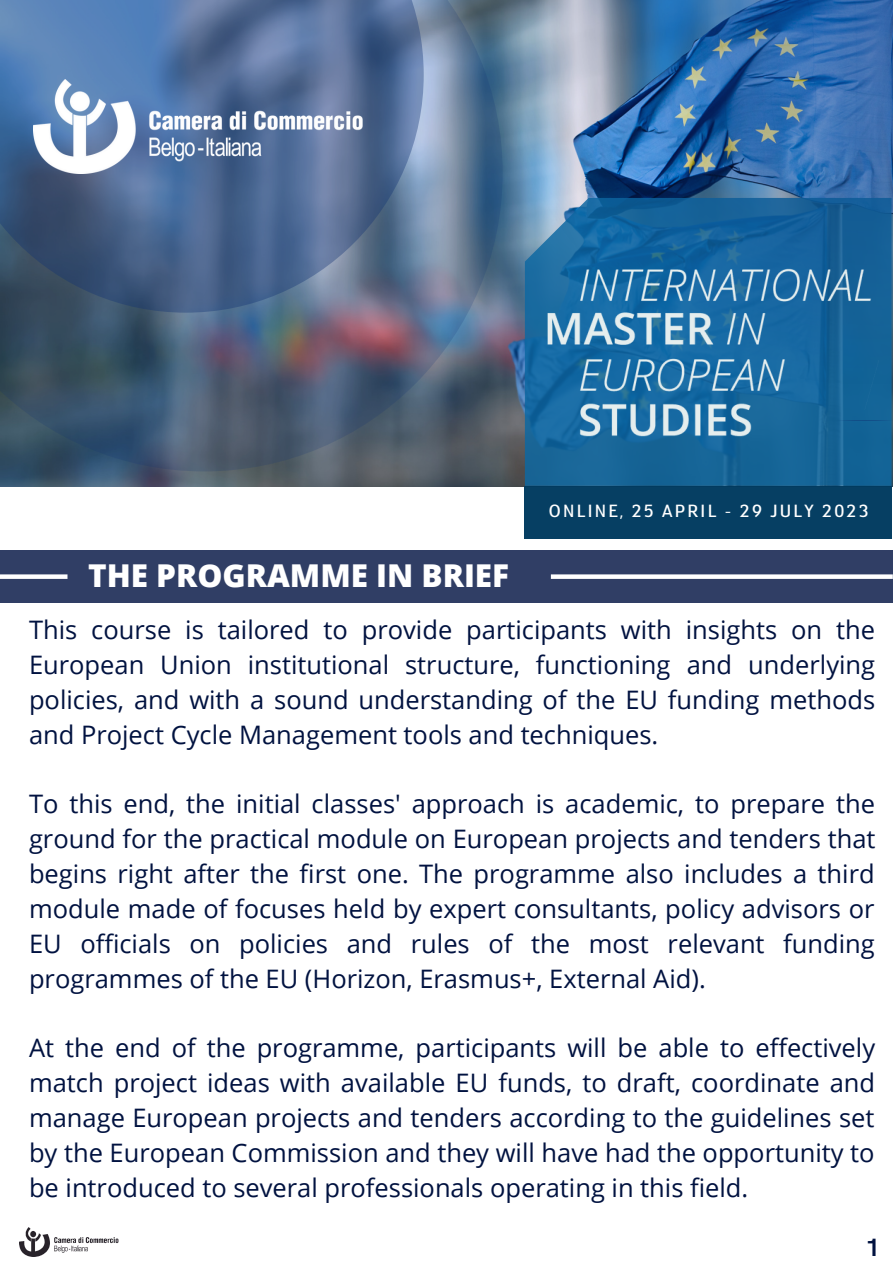
<style>
.page{position:relative;width:893px;height:1264px;background:#fff}
.page>*{position:absolute;margin:0;border:0;box-sizing:border-box;transform-origin:0 0}
.t1{font:800 31.5px "Open Sans";color:#fff}
.t2{font:25.5px/34.8px "Open Sans";color:#011240;text-align:justify}
.t3{font:700 25.05px "HK Grotesk";color:#011240}
.t4{font:19.8px "OS Aran 500";letter-spacing:.115em;color:#fff}
</style>
<div class="page">
<div style="left:0;top:550px;width:892px;height:53px;background:#303e65"></div>
<div style="left:0;top:574px;width:67px;height:5px;background:#fff"></div>
<div style="left:551px;top:574px;width:341px;height:5px;background:#fff"></div>
<img style="left:20px;top:1227px;width:99px;height:28px">
<img style="left:0;top:420px;width:892px;height:67px">
<svg style="left:525px;top:420px;width:366px;height:65px;background:#166496"></svg>
<img style="left:502px;top:0;width:390px;height:420px">
<svg style="left:0;top:0;width:502px;height:471px;background:#526379"></svg>
<svg style="left:0;top:0;width:423px;height:313px;background:#506b93"></svg>
<img style="left:34px;top:80px;width:347px;height:93px">
<img style="left:540px;top:261px;width:338px;height:177px">
<div style="left:524px;top:485px;width:368px;height:53px;background:#013b60"></div>
<p class="t4" style="left:549px;top:502px;width:321px">ONLINE, 25 APRIL - 29 JULY 2023</p>
<p class="t1" style="left:88px;top:553px;width:422px">THE PROGRAMME IN BRIEF</p>
<p class="t2" style="left:29px;top:611px;width:847px">This course is tailored to provide participants with insights on the European Union institutional structure, functioning and underlying policies, and with a sound understanding of the EU funding methods and Project Cycle Management tools and techniques.</p>
<p class="t2" style="left:29px;top:786px;width:847px">To this end, the initial classes' approach is academic, to prepare the ground for the practical module on European projects and tenders that begins right after the first one. The programme also includes a third module made of focuses held by expert consultants, policy advisors or EU officials on policies and rules of the most relevant funding programmes of the EU (Horizon, Erasmus+, External Aid).</p>
<p class="t2" style="left:29px;top:1029px;width:847px">At the end of the programme, participants will be able to effectively match project ideas with available EU funds, to draft, coordinate and manage European projects and tenders according to the guidelines set by the European Commission and they will have had the opportunity to be introduced to several professionals operating in this field.</p>
<p class="t3" style="left:865px;top:1233px;width:16px">1</p>
</div>
